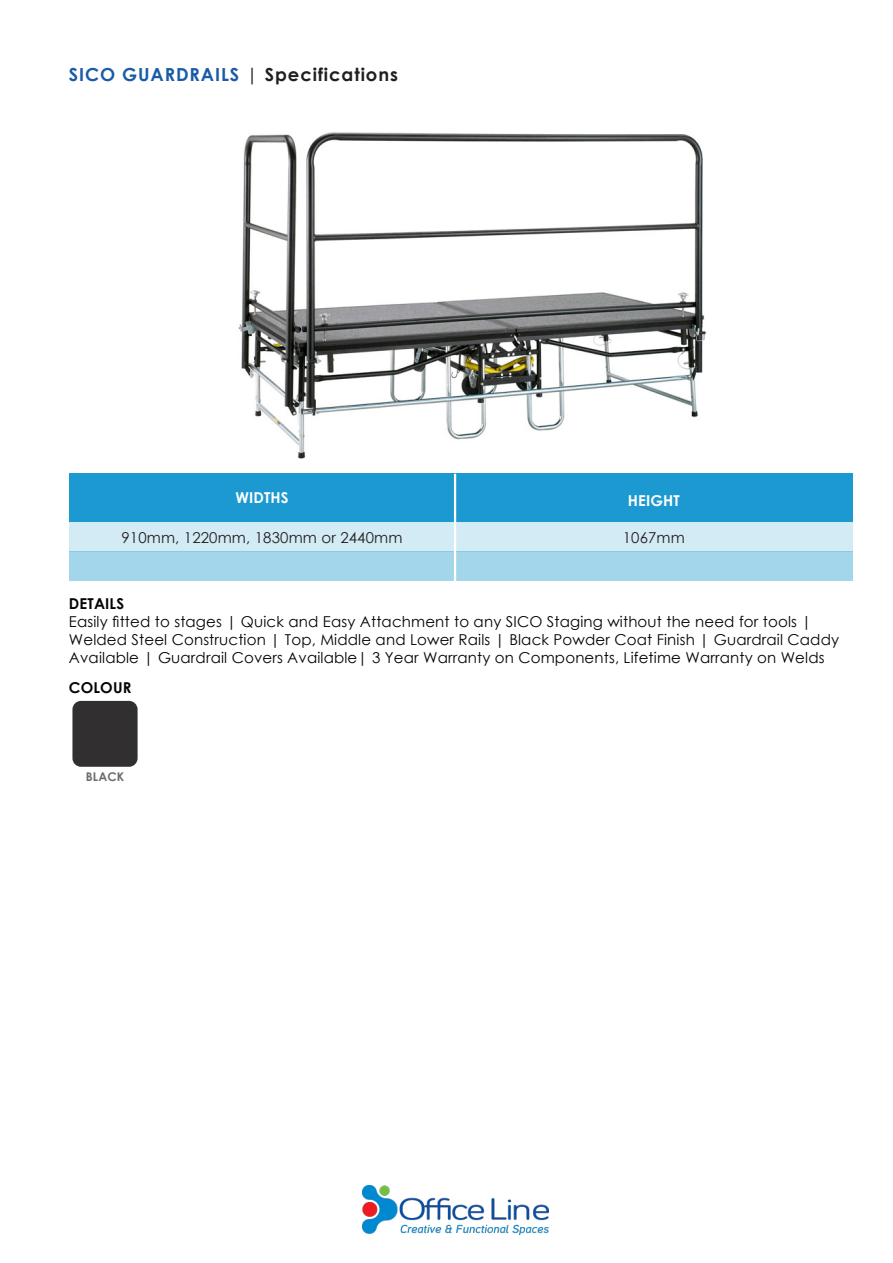
<style>
.page{position:relative;width:893px;height:1263px;background:#fff}
.page>*{position:absolute;margin:0;border:0;box-sizing:border-box;transform-origin:0 0}
.t1{font:700 18px "Century Gothic";letter-spacing:.05em;color:#195ba7}
.t2{font:15px/18px "Century Gothic";letter-spacing:.01em;color:#040503}
.t3{font:15px "Century Gothic";letter-spacing:.01em;color:#231f20}
.t4{font:700 15px "Century Gothic";letter-spacing:.01em;color:#040503}
.t5{font:700 15px "Century Gothic";letter-spacing:.01em;color:#fff}
.t6{font:700 12px "Century Gothic";letter-spacing:.01em;color:#6c6d70}
.s1{font-weight:400;color:#231f20}
.s2{color:#231f20}
</style>
<div class="page">
<img style="left:238px;top:132px;width:469px;height:327px">
<div style="left:72px;top:701px;width:66px;height:66px;background:#312f30;border-radius:9px"></div>
<img style="left:363px;top:1185px;width:185px;height:50px">
<div style="left:69px;top:474px;width:784px;height:48px;background:#1b99d0"></div>
<div style="left:69px;top:522px;width:784px;height:30px;background:#d2ebf5"></div>
<div style="left:69px;top:552px;width:784px;height:29px;background:#a4d6eb"></div>
<hr style="left:454px;top:474px;width:2px;height:114px;background:#fff">
<p class="t1" style="left:69px;top:61px;width:330px">SICO GUARDRAILS <span class="s1">|</span> <span class="s2">Specifications</span></p>
<p class="t5" style="left:235px;top:486px;width:55px">WIDTHS</p>
<p class="t5" style="left:628px;top:489px;width:54px">HEIGHT</p>
<p class="t3" style="left:121px;top:527px;width:282px">910mm, 1220mm, 1830mm or 2440mm</p>
<p class="t3" style="left:623px;top:527px;width:64px">1067mm</p>
<p class="t4" style="left:69px;top:592px;width:57px">DETAILS</p>
<p class="t2" style="left:69px;top:612px;width:772px">Easily fitted to stages | Quick and Easy Attachment to any SICO Staging without the need for tools |<br>Welded Steel Construction | Top, Middle and Lower Rails | Black Powder Coat Finish | Guardrail Caddy<br>Available | Guardrail Covers Available| 3 Year Warranty on Components, Lifetime Warranty on Welds</p>
<p class="t4" style="left:69px;top:676px;width:64px">COLOUR</p>
<p class="t6" style="left:86px;top:768px;width:40px">BLACK</p>
</div>
